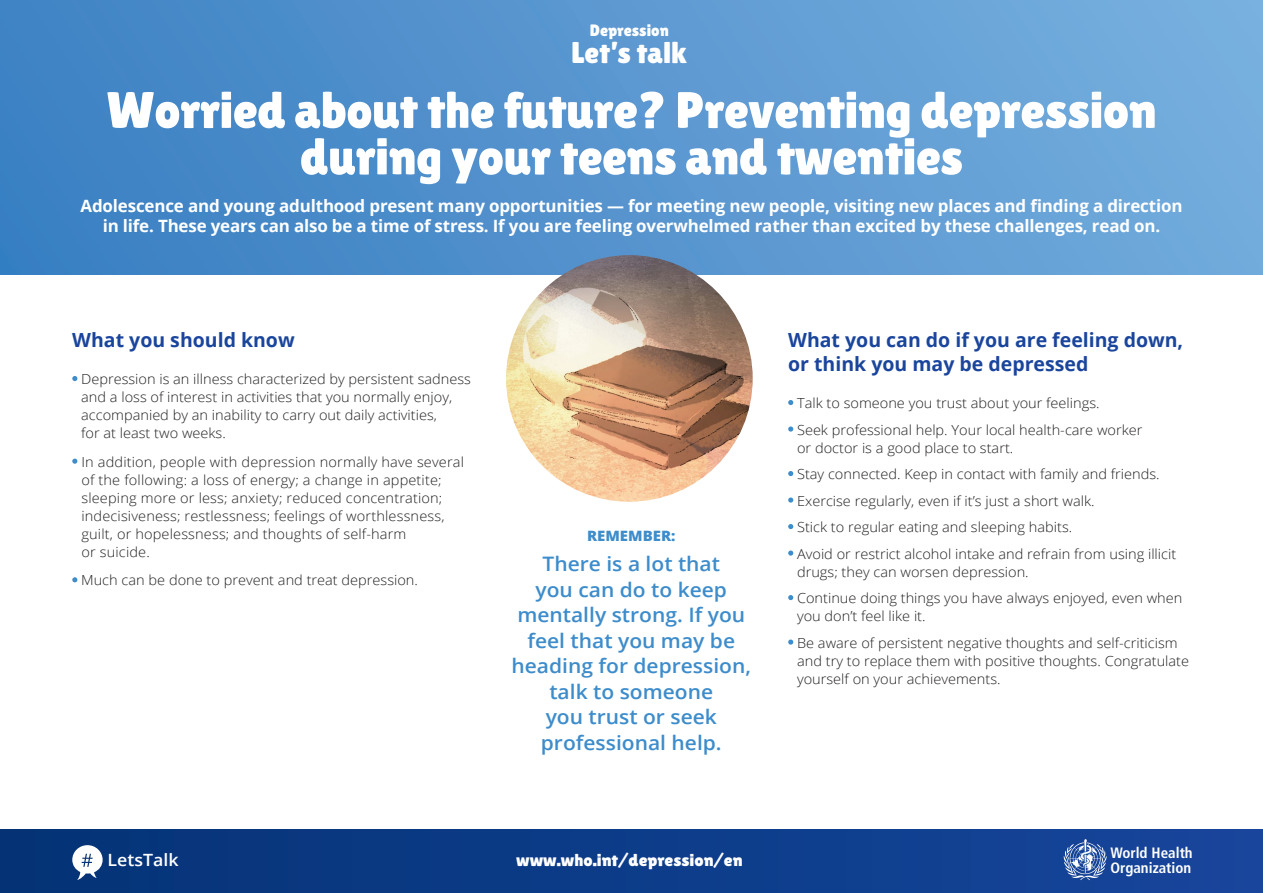
<style>
.page{position:relative;width:1263px;height:893px;background:#fff}
.page>*{position:absolute;margin:0;border:0;box-sizing:border-box;transform-origin:0 0}
.t1{font:51px/46.5px "Lilita One";letter-spacing:-.01em;color:#fff;text-align:center}
.t2{font:30px "Lilita One";color:#fff}
.t3{font:600 19.95px/25.5px "Open Sans";color:#3d8ccb;text-align:center;scale:1.05 1}
.t4{font:700 19.5px/24px "Open Sans";color:#1a459c}
.t5{font:17.1px "Lilita One";color:#fff;scale:1.05 1}
.t6{font:700 16.95px/20.2px "Open Sans";letter-spacing:-.01em;color:#fff;text-align:center}
.t7{font:600 16.95px "Open Sans";color:#fff;scale:1.05 1}
.t8{font:16.5px "Lilita One";color:#fff}
.t9{font:700 condensed 15px/15px "Frutiger";color:#fff}
.t10{font:800 14.25px "Open Sans";color:#3d8ccb;scale:1.05 1}
.t11{font:300 13.8px/18px "Open Sans";color:#231f20;scale:1.05 1}
</style>
<div class="page">
<div style="left:0;top:829px;width:1263px;height:64px;background:linear-gradient(to right,#043275,#17459c)"></div>
<svg style="left:72px;top:845px;width:31px;height:35px"></svg>
<div style="left:0;top:0;width:1263px;height:275px;background:linear-gradient(to right,#3b80c2,#76aede)"></div>
<img style="left:506px;top:255px;width:247px;height:247px;border-radius:123px">
<svg style="left:1064px;top:839px;width:42px;height:41px;background:#5d7db6"></svg>
<svg style="left:72px;top:376px;width:5px;height:5px"></svg>
<svg style="left:72px;top:459px;width:5px;height:5px"></svg>
<svg style="left:72px;top:577px;width:5px;height:5px"></svg>
<svg style="left:788px;top:400px;width:5px;height:5px"></svg>
<svg style="left:788px;top:426px;width:5px;height:6px"></svg>
<svg style="left:788px;top:471px;width:5px;height:5px"></svg>
<svg style="left:788px;top:497px;width:5px;height:6px"></svg>
<svg style="left:788px;top:524px;width:5px;height:5px"></svg>
<svg style="left:788px;top:550px;width:5px;height:6px"></svg>
<svg style="left:788px;top:595px;width:5px;height:5px"></svg>
<svg style="left:788px;top:639px;width:5px;height:6px"></svg>
<p class="t8" style="left:590px;top:21px;width:80px">Depression</p>
<h2 class="t2" style="left:571px;top:35px;width:117px">Let’s talk</h2>
<h1 class="t1" style="left:106px;top:87px;width:1052px">Worried about the future? Preventing depression during your teens and twenties</h1>
<p class="t6" style="left:80px;top:195px;width:1103px">Adolescence and young adulthood present many opportunities — for meeting new people, visiting new places and finding a direction in life. These years can also be a time of stress. If you are feeling overwhelmed rather than excited by these challenges, read on.</p>
<h3 class="t4" style="left:72px;top:327px;width:224px">What you should know</h3>
<p class="t11" style="left:81px;top:370px;width:373px">Depression is an illness characterized by persistent sadness and a loss of interest in activities that you normally enjoy, accompanied by an inability to carry out daily activities,<br>for at least two weeks.</p>
<p class="t11" style="left:81px;top:452px;width:366px">In addition, people with depression normally have several of the following: a loss of energy; a change in appetite; sleeping more or less; anxiety; reduced concentration; indecisiveness; restlessness; feelings of worthlessness, guilt, or hopelessness; and thoughts of self-harm<br>or suicide.</p>
<p class="t11" style="left:81px;top:571px;width:322px">Much can be done to prevent and treat depression.</p>
<p class="t10" style="left:587px;top:526px;width:86px">REMEMBER:</p>
<h3 class="t3" style="left:511px;top:550px;width:230px">There is a lot that<br>you can do to keep mentally strong. If you feel that you may be heading for depression, talk to someone<br>you trust or seek professional help.</h3>
<h3 class="t4" style="left:788px;top:327px;width:396px">What you can do if you are feeling down, or think you may be depressed</h3>
<p class="t11" style="left:797px;top:389px;width:330px;line-height:26.5px">Talk to someone you trust about your feelings.<br>Seek professional help. Your local health-care worker</p>
<p class="t11" style="left:797px;top:434px;width:363px;line-height:26.5px">or doctor is a good place to start.<br>Stay connected. Keep in contact with family and friends.<br>Exercise regularly, even if it’s just a short walk.<br>Stick to regular eating and sleeping habits.<br>Avoid or restrict alcohol intake and refrain from using illicit</p>
<p class="t11" style="left:797px;top:558px;width:368px;line-height:26.5px">drugs; they can worsen depression.<br>Continue doing things you have always enjoyed, even when</p>
<p class="t11" style="left:797px;top:602px;width:364px;line-height:26.5px">you don’t feel like it.<br>Be aware of persistent negative thoughts and self-criticism</p>
<p class="t11" style="left:797px;top:651px;width:375px">and try to replace them with positive thoughts. Congratulate yourself on your achievements.</p>
<p class="t7" style="left:107px;top:848px;width:69px">LetsTalk</p>
<p class="t5" style="left:516px;top:850px;width:217px">www.who.int/depression/en</p>
<p class="t9" style="left:1110px;top:845px;width:84px">World Health<br>Organization</p>
</div>
